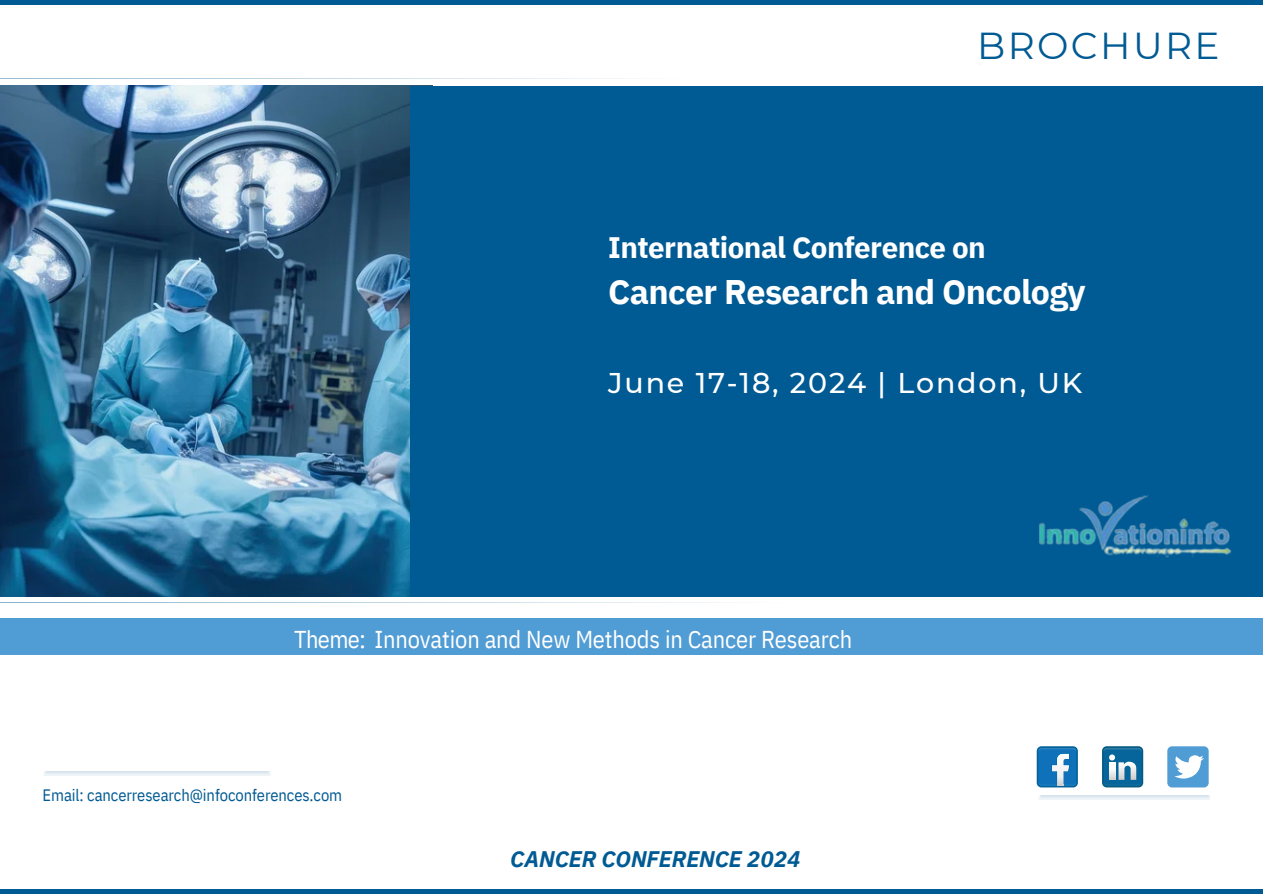
<style>
.page{position:relative;width:1263px;height:894px;background:#fff}
.page>*{position:absolute;margin:0;border:0;box-sizing:border-box;transform-origin:0 0}
.t1{font:37.5px "Montserrat";letter-spacing:.065em;color:#005a93}
.t2{font:700 34.05px "IBM Plex Sans";letter-spacing:-.02em;color:#fff}
.t3{font:700 29.55px "IBM Plex Sans";letter-spacing:-.02em;color:#fff}
.t4{font:500 28.5px "Montserrat";letter-spacing:.065em;color:#fff}
.t5{font:24.3px "IBM Plex Sans Cond";letter-spacing:-.005em;color:#fff}
.t6{font:italic 700 22.5px "IBM Plex Sans";letter-spacing:-.005em;color:#005a93}
.t7{font:16.5px "IBM Plex Sans Cond";letter-spacing:-.005em;color:#005a93}
</style>
<div class="page">
<div style="left:0;top:618px;width:1263px;height:37px;background:#509cd5"></div>
<img style="left:0;top:86px;width:410px;height:510px">
<div style="left:410px;top:86px;width:853px;height:510px;background:#005a93"></div>
<img style="left:44px;top:771px;width:226px;height:3px">
<hr style="left:0;top:0;width:1263px;height:4px;background:#005a93">
<hr style="left:0;top:889px;width:1263px;height:4px;background:#005a93">
<svg style="left:0;top:602px;width:723px;height:1px"></svg>
<img style="left:901px;top:494px;width:362px;height:306px">
<p class="t1" style="left:977px;top:23px;width:244px">BROCHURE</p>
<p class="t3" style="left:608px;top:228px;width:379px">International Conference on</p>
<p class="t2" style="left:608px;top:269px;width:479px">Cancer Research and Oncology</p>
<h4 class="t4" style="left:608px;top:365px;width:476px">June 17-18, 2024 | London, UK</h4>
<p class="t5" style="left:294px;top:623px;width:560px">Theme: Innovation and New Methods in Cancer Research</p>
<p class="t7" style="left:43px;top:784px;width:301px">Email: cancerresearch@infoconferences.com</p>
<h2 class="t6" style="left:510px;top:843px;width:292px">CANCER CONFERENCE 2024</h2>
</div>
